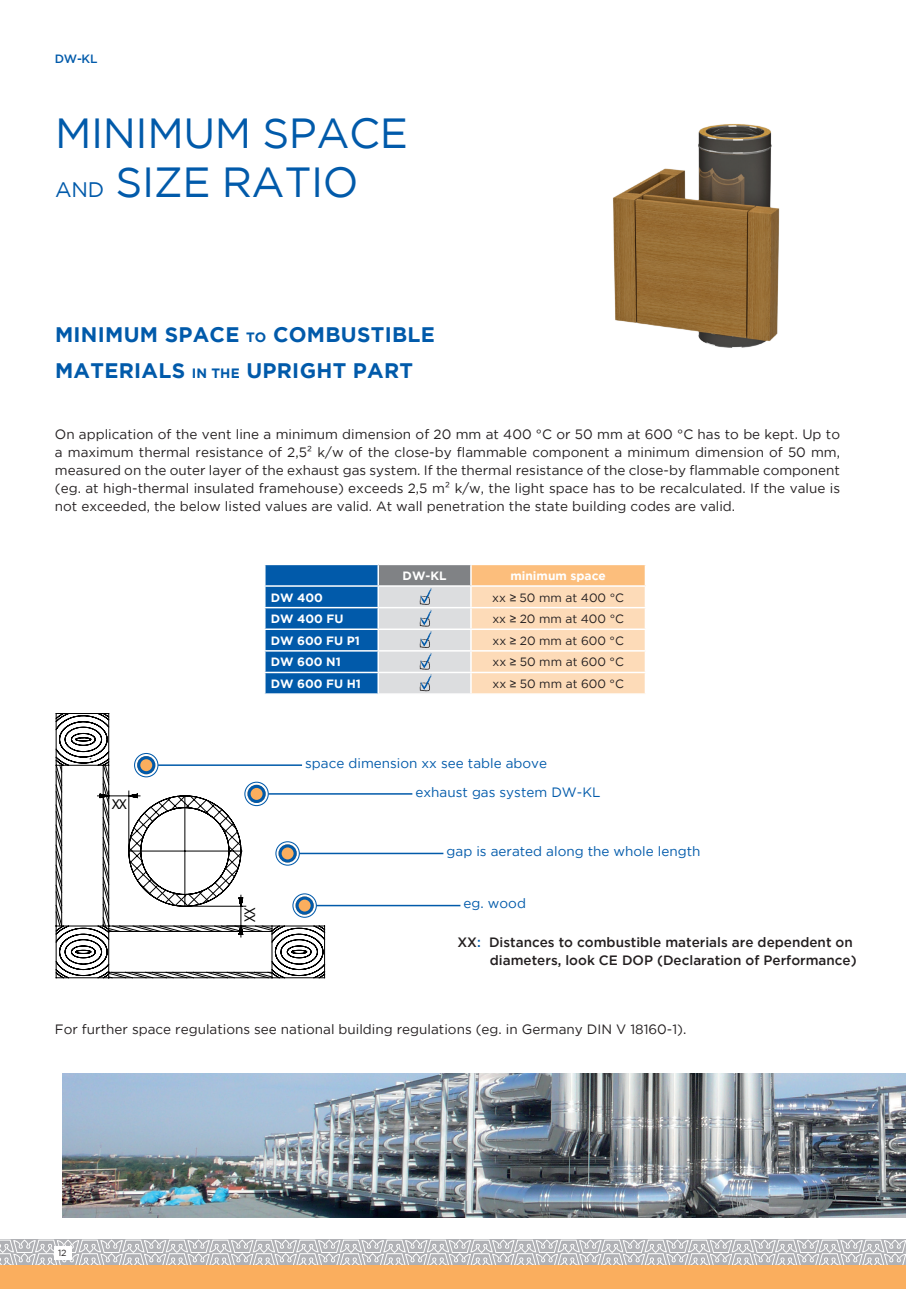
<style>
.page{position:relative;width:906px;height:1289px;background:#fff}
.page>*{position:absolute;margin:0;border:0;box-sizing:border-box;transform-origin:0 0}
.t1{font:42px/48px "Gotham";letter-spacing:-.01em;color:#015aaa}
.t2{font:700 21px/36px "Gotham";letter-spacing:.015em;color:#015aaa}
.t3{font:14.7px "Arial Narrow";color:#000;scale:.92 1}
.t4{font:13.5px/18px "Gotham";color:#231f20;text-align:justify}
.t5{font:500 13.5px/18px "Gotham";color:#231f20;text-align:right}
.t6{font:13.5px/28.7px "Gotham";color:#015aaa}
.t7{font:13.5px "Arial Narrow";color:#000;scale:1.09 1}
.t8{font:12px "Gotham";color:#231f20}
.t9{font:700 12px "Gotham";color:#fff}
.t10{font:500 12px "Gotham";color:#015aaa}
.t11{font:9px "Gotham";color:#231f20}
.s1{font-size:21px}
.s2{font-size:13.5px}
.s3{font-family:"Arial"}
.s4{color:#015aaa}
</style>
<div class="page">
<svg style="left:0;top:1239px;width:906px;height:26px;background:#c5c6c9"></svg>
<div style="left:54px;top:1245px;width:17px;height:14px;background:#fff"></div>
<div style="left:0;top:1265px;width:906px;height:23px;background:#faae5e"></div>
<svg style="left:56px;top:715px;width:269px;height:263px"></svg>
<img style="left:63px;top:1073px;width:843px;height:144px">
<svg style="left:264px;top:564px;width:381px;height:130px;background:#adb5ba"></svg>
<img style="left:613px;top:124px;width:167px;height:224px">
<div style="left:137px;top:756px;width:18px;height:18px;background:#faae5e;border-radius:50%"></div>
<div style="left:134px;top:753px;width:24px;height:24px;border:1px solid #015aaa;border-radius:50%"></div>
<div style="left:137px;top:756px;width:18px;height:18px;border:3px solid #015aaa;border-radius:50%"></div>
<hr style="left:158px;top:764px;width:144px;height:2px;background:#015aaa">
<svg style="left:247px;top:784px;width:19px;height:19px"></svg>
<div style="left:244px;top:781px;width:25px;height:25px;border:1px solid #015aaa;border-radius:50%"></div>
<div style="left:247px;top:784px;width:19px;height:19px;border:3px solid #015aaa;border-radius:50%"></div>
<hr style="left:268px;top:793px;width:144px;height:1px;background:#015aaa">
<svg style="left:278px;top:844px;width:19px;height:18px"></svg>
<div style="left:275px;top:841px;width:25px;height:24px;border:1px solid #015aaa;border-radius:50%"></div>
<div style="left:278px;top:844px;width:19px;height:18px;border:3px solid #015aaa;border-radius:50%"></div>
<hr style="left:299px;top:852px;width:144px;height:2px;background:#015aaa">
<svg style="left:295px;top:896px;width:19px;height:18px"></svg>
<div style="left:292px;top:893px;width:25px;height:24px;border:1px solid #015aaa;border-radius:50%"></div>
<div style="left:295px;top:896px;width:19px;height:18px;border:3px solid #015aaa;border-radius:50%"></div>
<hr style="left:316px;top:904px;width:144px;height:2px;background:#015aaa">
<p class="t10" style="left:55px;top:50px;width:44px">DW-KL</p>
<h1 class="t1" style="left:55px;top:109px;width:354px">MINIMUM SPACE<br><span class="s1">AND</span> SIZE RATIO</h1>
<h2 class="t2" style="left:55px;top:316px;width:381px">MINIMUM SPACE <span class="s2">TO</span> COMBUSTIBLE<br>MATERIALS <span class="s2">IN THE</span> UPRIGHT PART</h2>
<p class="t4" style="left:55px;top:425px;width:786px">On application of the vent line a minimum dimension of 20 mm at 400 °C or 50 mm at 600 °C has to be kept. Up to a maximum thermal resistance of 2,5² k/w of the close-by flammable component a minimum dimension of 50 mm, measured on the outer layer of the exhaust gas system. If the thermal resistance of the close-by flammable component (eg. at high-thermal insulated framehouse) exceeds 2,5 m² k/w, the light space has to be recalculated. If the value is not exceeded, the below listed values are valid. At wall penetration the state building codes are valid.</p>
<p class="t9" style="left:402px;top:568px;width:45px">DW-KL</p>
<p class="t9" style="left:510px;top:568px;width:97px">minimum space</p>
<p class="t7" style="left:112px;top:794px;width:15px">XX</p>
<p class="t9" style="left:271px;top:589px;width:54px">DW 400</p>
<p class="t8" style="left:492px;top:589px;width:133px">xx <span class="s3">≥</span> 50 mm at 400 °C</p>
<p class="t9" style="left:271px;top:611px;width:74px">DW 400 FU</p>
<p class="t8" style="left:492px;top:611px;width:133px">xx <span class="s3">≥</span> 20 mm at 400 °C</p>
<p class="t9" style="left:271px;top:632px;width:91px">DW 600 FU P1</p>
<p class="t8" style="left:492px;top:633px;width:133px">xx <span class="s3">≥</span> 20 mm at 600 °C</p>
<p class="t9" style="left:271px;top:654px;width:72px">DW 600 N1</p>
<p class="t8" style="left:492px;top:654px;width:133px">xx <span class="s3">≥</span> 50 mm at 600 °C</p>
<p class="t9" style="left:271px;top:676px;width:92px">DW 600 FU H1</p>
<p class="t8" style="left:492px;top:676px;width:133px">xx <span class="s3">≥</span> 50 mm at 600 °C</p>
<p class="t3" style="left:239px;top:922px;width:17px;rotate:-90deg">XX</p>
<p class="t6" style="left:415px;top:748px;width:186px;text-indent:-110px">space dimension xx see table above exhaust gas system DW-KL</p>
<p class="t6" style="left:446px;top:836px;width:255px">gap is aerated along the whole length</p>
<p class="t6" style="left:463px;top:889px;width:64px">eg. wood</p>
<p class="t5" style="left:457px;top:932px;width:401px">XX<span class="s4">:</span> Distances to combustible materials are dependent on diameters, look CE DOP (Declaration of Performance)</p>
<p class="t4" style="left:55px;top:1019px;width:633px">For further space regulations see national building regulations (eg. in Germany DIN V 18160-1).</p>
<p class="t11" style="left:58px;top:1247px;width:10px">12</p>
</div>
